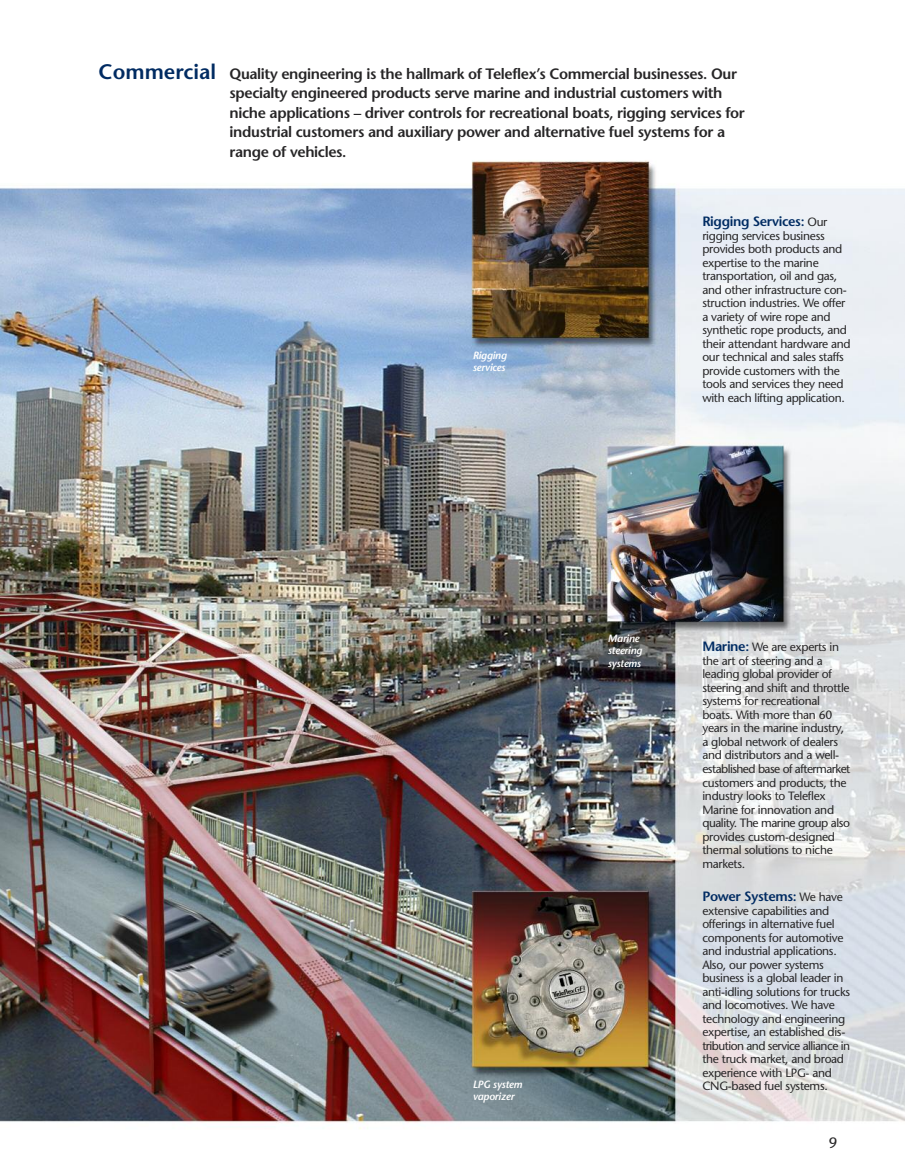
<style>
.page{position:relative;width:905px;height:1175px;background:#fff}
.page>*{position:absolute;margin:0;border:0;box-sizing:border-box;transform-origin:0 0}
.t1{font:600 15px/19.5px "Stone Sans Std";letter-spacing:-.025em;color:#272627}
.t2{font:500 15px "Stone Sans Std";color:#272627}
.t3{font:600 13.5px "Stone Sans Std";letter-spacing:-.025em;color:#002b62}
.t4{font:500 12px/13.5px "Stone Sans Std";letter-spacing:-.025em;color:#272627}
.t5{font:italic 600 10.5px/12px "Stone Sans Std";letter-spacing:-.025em;color:#fff}
.s1{font-size:21px;color:#002b62}
.s2{font-weight:500;font-size:12px;color:#272627}
.s3{font-weight:600;font-size:13.5px;color:#002b62}
</style>
<div class="page">
<img style="left:0;top:160px;width:904px;height:969px">
<p class="t1" style="left:230px;top:65px;width:517px;text-indent:-131px"><span class="s1">Commercial</span> Quality engineering is the hallmark of Teleflex’s Commercial businesses. Our specialty engineered products serve marine and industrial customers with niche applications – driver controls for recreational boats, rigging services for industrial customers and auxiliary power and alternative fuel systems for a range of vehicles.</p>
<p class="t5" style="left:472px;top:350px;width:35px">Rigging services</p>
<p class="t3" style="left:702px;top:216px;width:126px">Rigging Services: <span class="s2">Our</span></p>
<p class="t4" style="left:702px;top:230px;width:150px">rigging services business provides both products and expertise to the marine transportation, oil and gas, and other infrastructure con&shy;struction industries. We offer a variety of wire rope and synthetic rope products, and their attendant hardware and our technical and sales staffs provide customers with the tools and services they need with each lifting application.</p>
<p class="t5" style="left:473px;top:1079px;width:51px">LPG system vaporizer</p>
<p class="t5" style="left:608px;top:634px;width:36px">Marine steering systems</p>
<p class="t4" style="left:702px;top:642px;width:149px"><span class="s3">Marine:</span> We are experts in the art of steering and a leading global provider of steering and shift and throttle systems for recreational boats. With more than 60 years in the marine industry, a global network of dealers and distributors and a well&shy;established base of aftermarket customers and products, the industry looks to Teleflex<br>Marine for innovation and quality. The marine group also provides custom-designed thermal solutions to niche markets.</p>
<p class="t3" style="left:702px;top:891px;width:142px">Power Systems: <span class="s2">We have</span></p>
<p class="t4" style="left:702px;top:905px;width:149px">extensive capabilities and offerings in alternative fuel components for automotive and industrial applications.<br>Also, our power systems business is a global leader in anti-idling solutions for trucks and locomotives. We have technology and engineering expertise, an established dis&shy;tribution and service alliance in the truck market, and broad experience with LPG- and<br>CNG-based fuel systems.</p>
<p class="t2" style="left:828px;top:1137px;width:10px">9</p>
</div>
